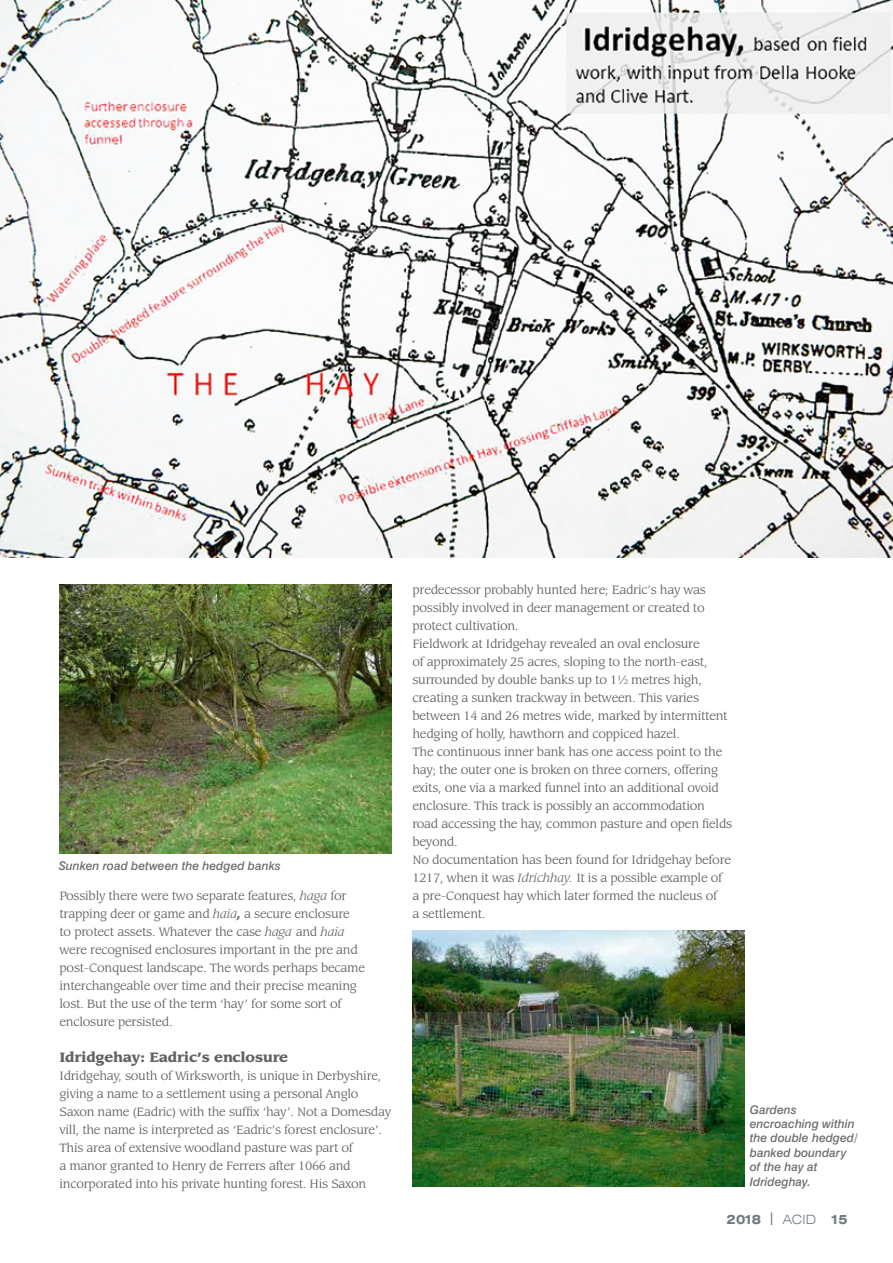
<style>
.page{position:relative;width:893px;height:1263px;background:#fff}
.page>*{position:absolute;margin:0;border:0;box-sizing:border-box;transform-origin:0 0}
.t1{font:900 15px "Leawood IT Cby BT";letter-spacing:-.02em;color:#626261}
.t2{font:13.35px/18px "Leawood IT Cby BT";letter-spacing:-.02em;color:#626261}
.t3{font:700 expanded 12.75px "Swiss 721 BT";letter-spacing:-.085em;color:#6e7981}
.t4{font:italic 500 12px/14.4px "Swiss 721 BT";color:#6e6e6e}
.s1{font-style:italic}
.s2{font-weight:700;font-style:italic}
.s3{font-family:"Lubalin Graph IT Cby BT";font-weight:500;font-stretch:normal}
.s4{font-weight:300}
</style>
<div class="page">
<img style="left:0;top:0;width:893px;height:558px">
<img style="left:412px;top:931px;width:332px;height:255px">
<img style="left:60px;top:585px;width:331px;height:269px">
<p class="t4" style="left:59px;top:859px;width:223px">Sunken road between the hedged banks</p>
<p class="t2" style="left:60px;top:887px;width:307px">Possibly there were two separate features, <span class="s1">haga</span> for trapping deer or game and <span class="s1">haia</span><span class="s2">,</span> a secure enclosure<br>to protect assets. Whatever the case <span class="s1">haga</span> and <span class="s1">haia </span>were recognised enclosures important in the pre and post-Conquest landscape. The words perhaps became interchangeable over time and their precise meaning lost. But the use of the term ‘hay’ for some sort of enclosure persisted.</p>
<p class="t1" style="left:60px;top:1048px;width:230px">Idridgehay: Eadric’s enclosure</p>
<p class="t2" style="left:60px;top:1067px;width:333px">Idridgehay, south of Wirksworth, is unique in Derbyshire, giving a name to a settlement using a personal Anglo Saxon name (Eadric) with the suffix ‘hay’. Not a Domesday vill, the name is interpreted as ‘Eadric’s forest enclosure’.<br>This area of extensive woodland pasture was part of<br>a manor granted to Henry de Ferrers after 1066 and incorporated into his private hunting forest. His Saxon</p>
<p class="t2" style="left:412px;top:581px;width:321px">predecessor probably hunted here; Eadric’s hay was possibly involved in deer management or created to protect cultivation.<br>Fieldwork at Idridgehay revealed an oval enclosure<br>of approximately 25 acres, sloping to the north-east, surrounded by double banks up to 1½ metres high, creating a sunken trackway in between. This varies between 14 and 26 metres wide, marked by intermittent hedging of holly, hawthorn and coppiced hazel.<br>The continuous inner bank has one access point to the hay; the outer one is broken on three corners, offering exits, one via a marked funnel into an additional ovoid enclosure. This track is possibly an accommodation road accessing the hay, common pasture and open fields beyond.<br>No documentation has been found for Idridgehay before 1217, when it was <span class="s1">Idrichhay.</span> It is a possible example of a pre-Conquest hay which later formed the nucleus of<br>a settlement.</p>
<p class="t4" style="left:750px;top:1102px;width:109px">Gardens encroaching within the double hedged/ banked boundary of the hay at<br>Idrideghay.</p>
<p class="t3" style="left:727px;top:1211px;width:123px">2018 <span class="s3">|</span> <span class="s4">ACID</span> 15</p>
</div>
